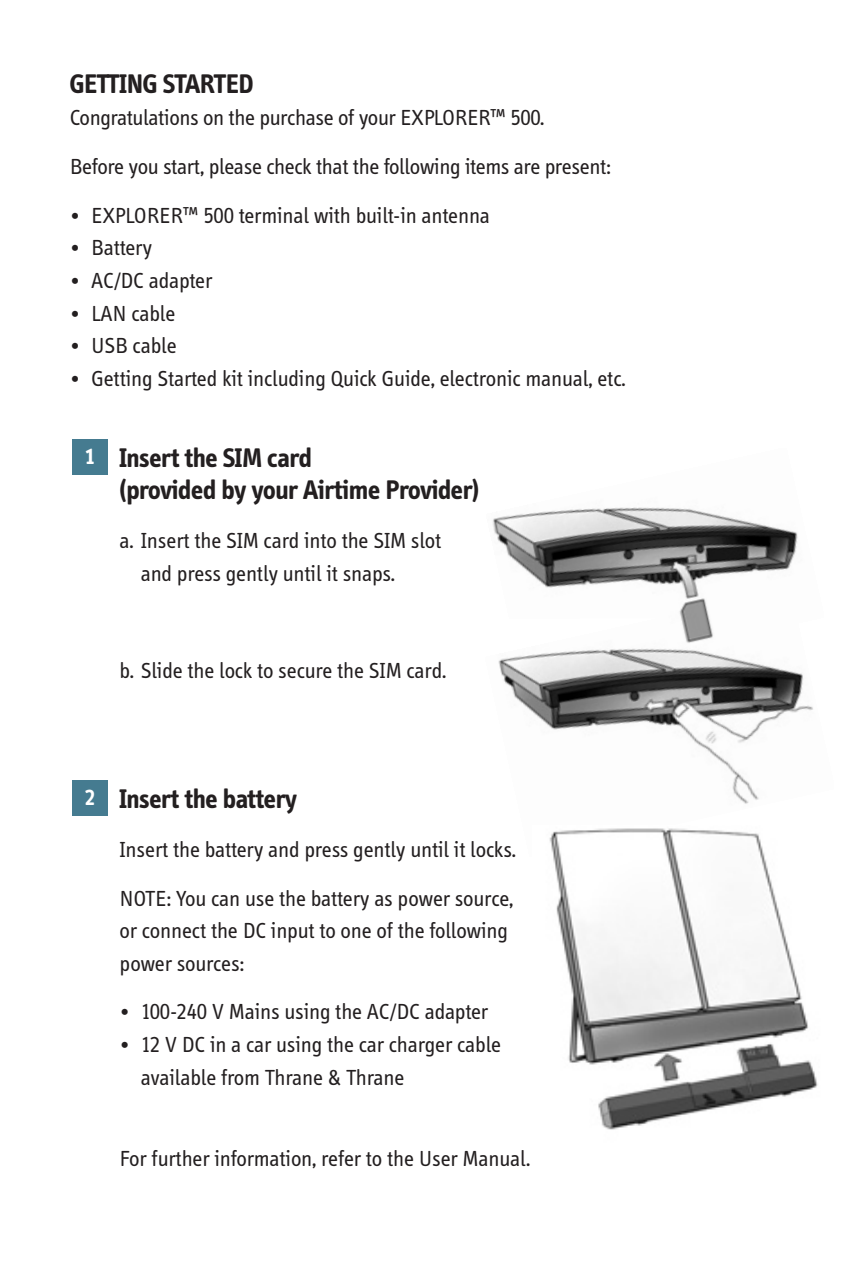
<style>
.page{position:relative;width:851px;height:1276px;background:#fff}
.page>*{position:absolute;margin:0;border:0;box-sizing:border-box;transform-origin:0 0}
.t1{font:700 27.5px/32.5px "Info";letter-spacing:-.01em;color:#231f20}
.t2{font:22.5px/32.5px "Info";color:#231f20}
.t3{font:700 22.5px "Info";color:#fff}
</style>
<div class="page">
<svg style="left:72px;top:439px;width:746px;height:691px"></svg>
<p class="t1" style="left:70px;top:69px;width:185px">GETTING STARTED</p>
<p class="t2" style="left:70px;top:95px;width:542px;line-height:48.8px">Congratulations on the purchase of your EXPLORER™ 500.<br>Before you start, please check that the following items are present:</p>
<p class="t2" style="left:70px;top:201px;width:421px">• EXPLORER™ 500 terminal with built-in antenna</p>
<p class="t2" style="left:70px;top:233px;width:84px">• Battery</p>
<p class="t2" style="left:70px;top:266px;width:144px">• AC/DC adapter</p>
<p class="t2" style="left:70px;top:298px;width:107px">• LAN cable</p>
<p class="t2" style="left:70px;top:331px;width:108px">• USB cable</p>
<p class="t2" style="left:70px;top:363px;width:557px">• Getting Started kit including Quick Guide, electronic manual, etc.</p>
<p class="t3" style="left:85px;top:448px;width:13px">1</p>
<p class="t1" style="left:119px;top:443px;width:361px">Insert the SIM card<br>(provided by your Airtime Provider)</p>
<p class="t2" style="left:141px;top:526px;width:302px;text-indent:-21px">a. Insert the SIM card into the SIM slot and press gently until it snaps.</p>
<p class="t2" style="left:119px;top:656px;width:328px">b. Slide the lock to secure the SIM card.</p>
<p class="t3" style="left:85px;top:789px;width:13px">2</p>
<p class="t1" style="left:119px;top:784px;width:179px">Insert the battery</p>
<p class="t2" style="left:119px;top:826px;width:398px;line-height:48.8px">Insert the battery and press gently until it locks.<br>NOTE: You can use the battery as power source,</p>
<p class="t2" style="left:119px;top:916px;width:390px">or connect the DC input to one of the following power sources:</p>
<p class="t2" style="left:119px;top:997px;width:370px">• 100-240 V Mains using the AC/DC adapter</p>
<p class="t2" style="left:141px;top:1029px;width:362px;text-indent:-21px">• 12 V DC in a car using the car charger cable available from Thrane &amp; Thrane</p>
<p class="t2" style="left:119px;top:1143px;width:412px">For further information, refer to the User Manual.</p>
</div>
